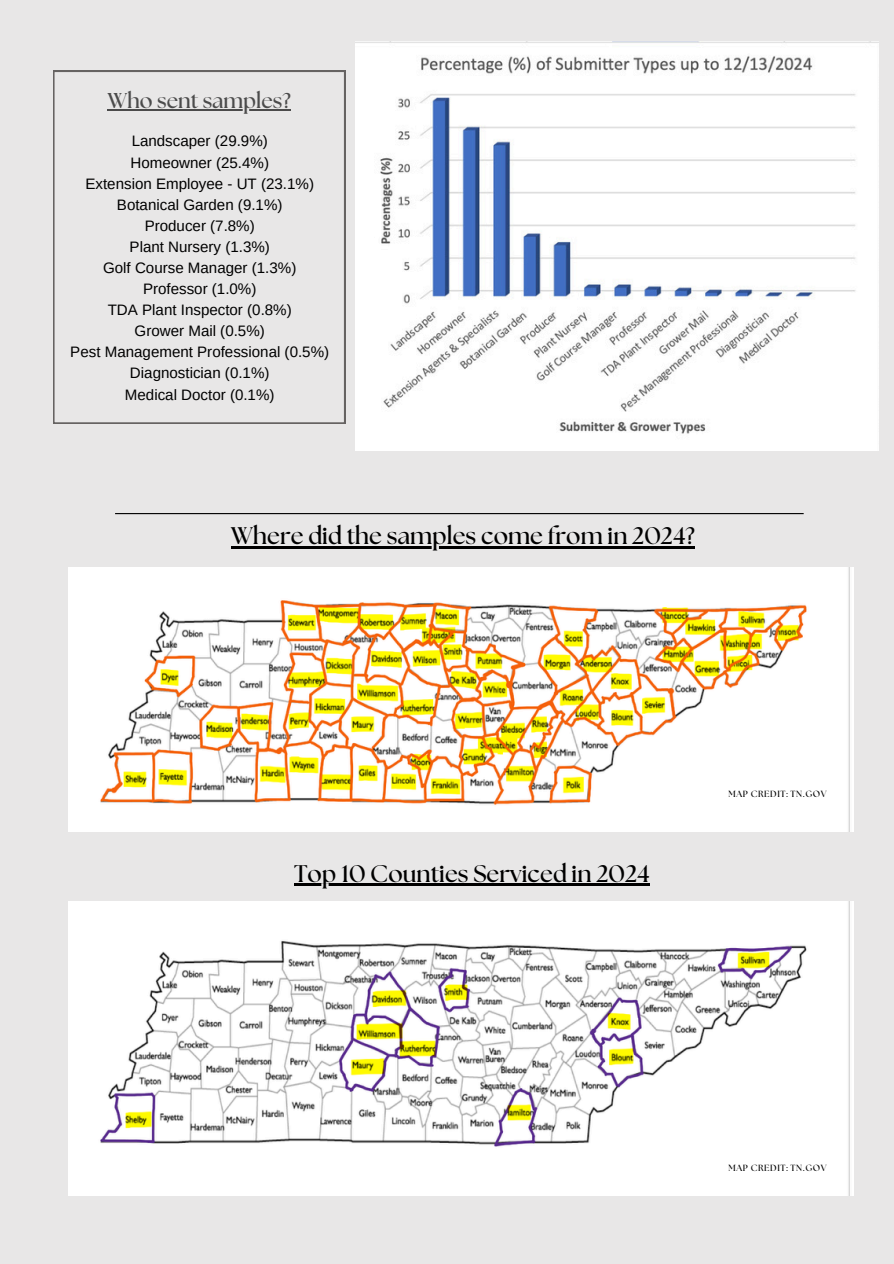
<style>
.page{position:relative;width:894px;height:1264px;background:#fff}
.page>*{position:absolute;margin:0;border:0;box-sizing:border-box;transform-origin:0 0}
.t1{font:700 24px "The Seasons";color:#000}
.t2{font:700 21.45px "The Seasons";color:#4b4b4b}
.t3{font:15.15px "Arimo";color:#000}
.t4{font:700 9px "The Seasons";letter-spacing:.065em;color:#000}
</style>
<div class="page">
<div style="left:0;top:0;width:893px;height:1263px;background:#e8e7e7"></div>
<hr style="left:115px;top:513px;width:688px;height:1px;background:#000">
<svg style="left:53px;top:71px;width:292px;height:352px"></svg>
<hr style="left:107px;top:109px;width:184px;height:1px;background:#4b4b4b">
<hr style="left:231px;top:546px;width:463px;height:2px;background:#000">
<img style="left:68px;top:567px;width:785px;height:265px">
<img style="left:68px;top:901px;width:785px;height:294px">
<hr style="left:294px;top:883px;width:355px;height:2px;background:#000">
<img style="left:355px;top:41px;width:523px;height:410px">
<p class="t2" style="left:107px;top:91px;width:185px">Who sent samples?</p>
<p class="t3" style="left:132px;top:133px;width:138px">Landscaper (29.9%)</p>
<p class="t3" style="left:130px;top:154px;width:140px">Homeowner (25.4%)</p>
<p class="t3" style="left:85px;top:175px;width:230px">Extension Employee - UT (23.1%)</p>
<p class="t3" style="left:117px;top:196px;width:167px">Botanical Garden (9.1%)</p>
<p class="t3" style="left:145px;top:217px;width:111px">Producer (7.8%)</p>
<p class="t3" style="left:129px;top:238px;width:142px">Plant Nursery (1.3%)</p>
<p class="t3" style="left:103px;top:259px;width:195px">Golf Course Manager (1.3%)</p>
<p class="t3" style="left:143px;top:280px;width:115px">Professor (1.0%)</p>
<p class="t3" style="left:108px;top:301px;width:185px">TDA Plant Inspector (0.8%)</p>
<p class="t3" style="left:135px;top:322px;width:132px">Grower Mail (0.5%)</p>
<p class="t3" style="left:70px;top:343px;width:260px">Pest Management Professional (0.5%)</p>
<p class="t3" style="left:130px;top:365px;width:141px">Diagnostician (0.1%)</p>
<p class="t3" style="left:125px;top:386px;width:151px">Medical Doctor (0.1%)</p>
<p class="t1" style="left:231px;top:525px;width:465px">Where did the samples come from in 2024?</p>
<p class="t1" style="left:294px;top:862px;width:357px">Top 10 Counties Serviced in 2024</p>
<p class="t4" style="left:728px;top:790px;width:100px">MAP CREDIT: TN.GOV</p>
<p class="t4" style="left:728px;top:1163px;width:100px">MAP CREDIT: TN.GOV</p>
</div>
